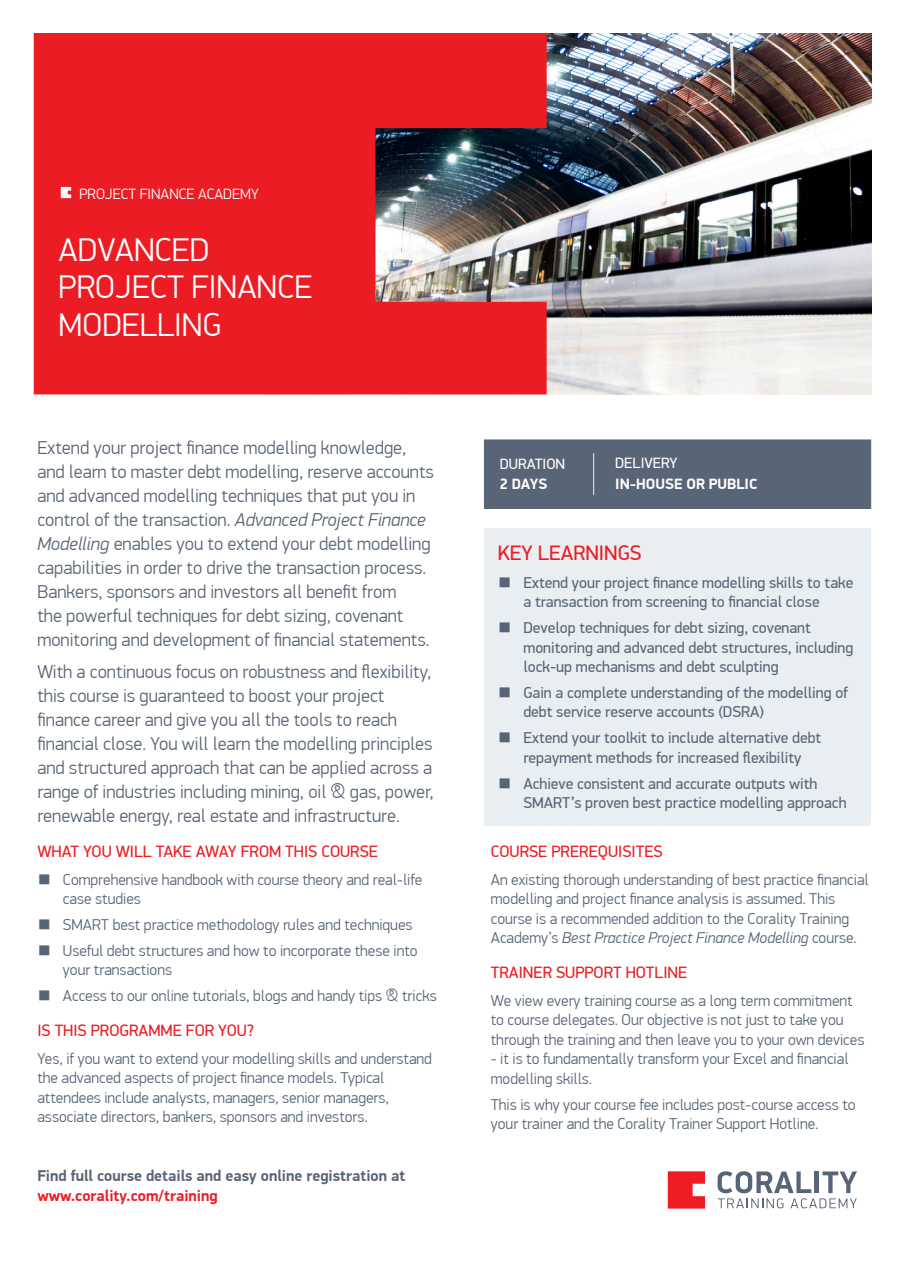
<style>
.page{position:relative;width:902px;height:1272px;background:#fff}
.page>*{position:absolute;margin:0;border:0;box-sizing:border-box;transform-origin:0 0}
.t1{font:300 33px/37.5px "PF Din Display Pro";color:#fff}
.subhead_title_-_red{font:21px "PF Din Display Pro";color:#eb1d23}
.Intro_para_-_grey{font:300 18.75px/24px "PF Din Display Pro";color:#586576}
.subhead_title_-_red-2{font:16.5px "PF Din Display Pro";color:#eb1d23}
.body_copy{font:300 15.75px/19.5px "PF Din Display Pro";color:#586576}
.t2{font:15.75px/19.5px "PF Din Display Pro";color:#586576}
.body_copy_-_grey{font:700 15.75px "PF Din Display Pro";color:#586576}
.body_copy_-_grey-2{font:700 15.75px "PF Din Display Pro";color:#eb1d23}
.body_copy-2{font:300 15px "PF Din Display Pro";color:#fff}
.Pull_quote{font:700 15px "PF Din Display Pro";color:#fff}
.Pull_quote-2{font:15px "PF Din Display Pro";color:#fff}
.s1{font-style:italic}
.s2{font-weight:300}
</style>
<div class="page">
<img style="left:547px;top:33px;width:324px;height:361px">
<svg style="left:34px;top:33px;width:513px;height:361px;background:#d72a31"></svg>
<svg style="left:668px;top:1171px;width:37px;height:37px"></svg>
<svg style="left:718px;top:1171px;width:139px;height:37px"></svg>
<div style="left:484px;top:529px;width:387px;height:297px;background:#e8eef1"></div>
<div style="left:484px;top:440px;width:387px;height:69px;background:#586576"></div>
<svg style="left:61px;top:187px;width:10px;height:11px"></svg>
<hr style="left:593px;top:453px;width:1px;height:42px;background:#e8eef1">
<p class="body_copy-2" style="left:79px;top:185px;width:181px">PROJECT FINANCE ACADEMY</p>
<p class="t1" style="left:59px;top:231px;width:255px">ADVANCED<br>PROJECT FINANCE<br>MODELLING</p>
<p class="Intro_para_-_grey" style="left:37px;top:436px;width:398px">Extend your project finance modelling knowledge, and learn to master debt modelling, reserve accounts and advanced modelling techniques that put you in control of the transaction. <span class="s1">Advanced Project Finance Modelling</span> enables you to extend your debt modelling capabilities in order to drive the transaction process.<br>Bankers, sponsors and investors all benefit from<br>the powerful techniques for debt sizing, covenant monitoring and development of financial statements.</p>
<p class="Intro_para_-_grey" style="left:37px;top:660px;width:398px">With a continuous focus on robustness and flexibility, this course is guaranteed to boost your project finance career and give you all the tools to reach financial close. You will learn the modelling principles and structured approach that can be applied across a range of industries including mining, oil &amp; gas, power, renewable energy, real estate and infrastructure.</p>
<p class="subhead_title_-_red-2" style="left:37px;top:841px;width:342px">WHAT YOU WILL TAKE AWAY FROM THIS COURSE</p>
<p class="body_copy" style="left:63px;top:870px;width:361px;text-indent:-26px">■ Comprehensive handbook with course theory and real-life case studies</p>
<p class="body_copy" style="left:37px;top:915px;width:377px">■ SMART best practice methodology rules and techniques</p>
<p class="body_copy" style="left:63px;top:941px;width:356px;text-indent:-26px">■ Useful debt structures and how to incorporate these into your transactions</p>
<p class="body_copy" style="left:37px;top:986px;width:401px">■ Access to our online tutorials, blogs and handy tips &amp; tricks</p>
<p class="subhead_title_-_red-2" style="left:37px;top:1020px;width:219px">IS THIS PROGRAMME FOR YOU?</p>
<p class="body_copy" style="left:37px;top:1049px;width:396px">Yes, if you want to extend your modelling skills and understand the advanced aspects of project finance models. Typical attendees include analysts, managers, senior managers, associate directors, bankers, sponsors and investors.</p>
<p class="body_copy_-_grey" style="left:37px;top:1166px;width:369px">Find full course details and easy online registration at</p>
<p class="body_copy_-_grey-2" style="left:37px;top:1186px;width:182px">www.corality.com/training</p>
<p class="Pull_quote-2" style="left:500px;top:455px;width:67px">DURATION</p>
<p class="Pull_quote" style="left:500px;top:475px;width:49px">2 DAYS</p>
<p class="Pull_quote-2" style="left:615px;top:454px;width:64px">DELIVERY</p>
<p class="Pull_quote" style="left:615px;top:474px;width:144px">IN-HOUSE OR PUBLIC</p>
<p class="subhead_title_-_red" style="left:498px;top:540px;width:145px">KEY LEARNINGS</p>
<p class="t2" style="left:498px;top:573px;width:357px;text-align:center"><span class="s2">■</span> Extend your project finance modelling skills to take a transaction from screening to financial close</p>
<p class="t2" style="left:523px;top:618px;width:331px;text-indent:-26px"><span class="s2">■</span> Develop techniques for debt sizing, covenant monitoring and advanced debt structures, including lock-up mechanisms and debt sculpting</p>
<p class="t2" style="left:523px;top:683px;width:326px;text-indent:-26px"><span class="s2">■</span> Gain a complete understanding of the modelling of debt service reserve accounts (DSRA)</p>
<p class="t2" style="left:498px;top:728px;width:325px;text-align:center"><span class="s2">■</span> Extend your toolkit to include alternative debt repayment methods for increased flexibility</p>
<p class="t2" style="left:523px;top:774px;width:325px;text-indent:-26px"><span class="s2">■</span> Achieve consistent and accurate outputs with<br>SMART’s proven best practice modelling approach</p>
<p class="subhead_title_-_red-2" style="left:491px;top:841px;width:173px">COURSE PREREQUISITES</p>
<p class="body_copy" style="left:491px;top:870px;width:379px">An existing thorough understanding of best practice financial modelling and project finance analysis is assumed. This course is a recommended addition to the Corality Training Academy’s <span class="s1">Best Practice Project Finance Modelling</span> course.</p>
<p class="subhead_title_-_red-2" style="left:491px;top:962px;width:198px">TRAINER SUPPORT HOTLINE</p>
<p class="body_copy" style="left:491px;top:991px;width:375px">We view every training course as a long term commitment to course delegates. Our objective is not just to take you through the training and then leave you to your own devices</p>
<p class="body_copy" style="left:491px;top:1049px;width:359px">- it is to fundamentally transform your Excel and financial modelling skills.</p>
<p class="body_copy" style="left:491px;top:1094px;width:366px">This is why your course fee includes post-course access to your trainer and the Corality Trainer Support Hotline.</p>
</div>
